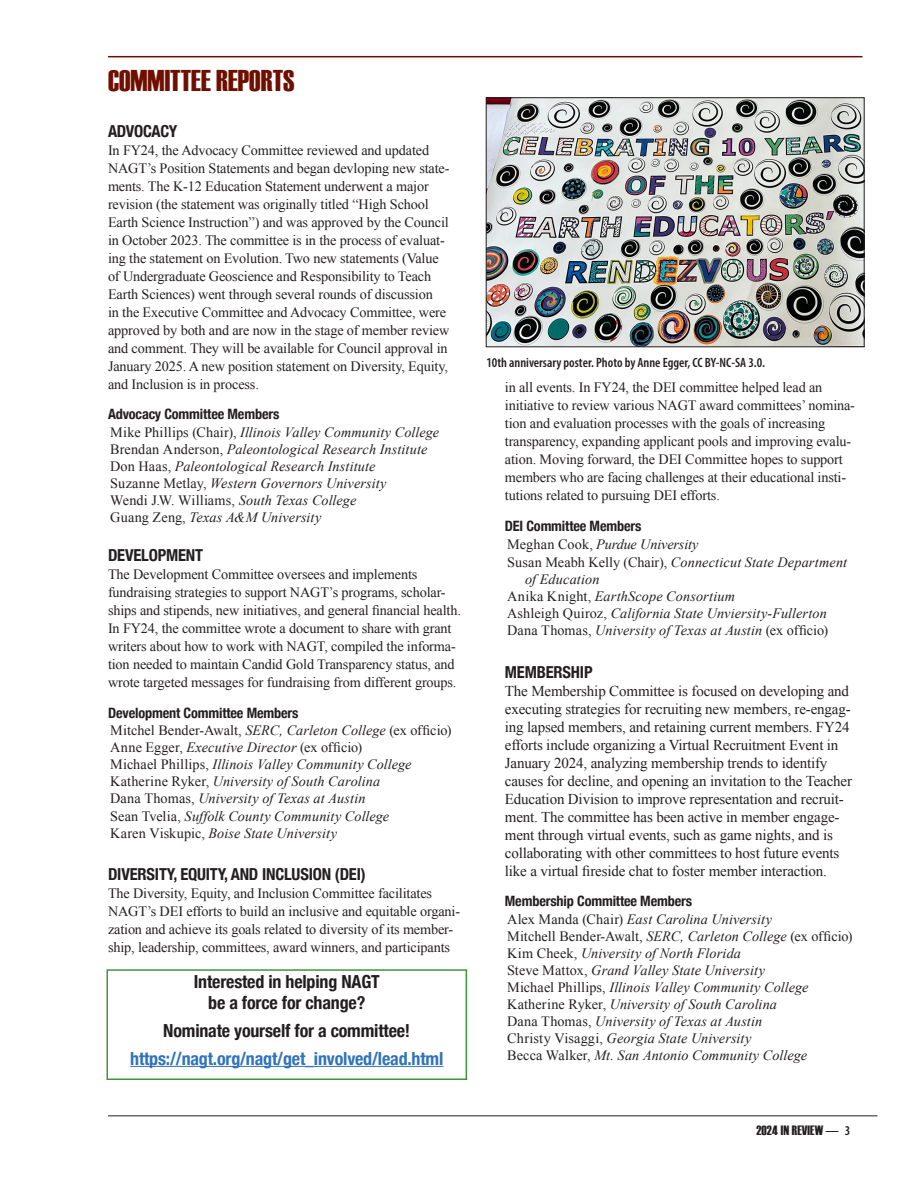
<style>
.page{position:relative;width:918px;height:1188px;background:#fff}
.page>*{position:absolute;margin:0;border:0;box-sizing:border-box;transform-origin:0 0}
.FeatureHeadCaps{font:30px "Haettenschweiler";color:#6f0f00}
.Body1{font:700 condensed 18px/21px "Helvetica Neue";letter-spacing:-.01em;color:#231f20;text-align:center}
.Body1-2{font:700 condensed 18px "Helvetica Neue";letter-spacing:-.01em;color:#3073ba}
.PD_PROGRAMMING{font:700 condensed 16.5px "Helvetica Neue";letter-spacing:-.01em;color:#231f20}
.Body1-3{font:15px/18px "Times New Roman";letter-spacing:-.01em;color:#231f20}
.Body1-4{font:14.25px/18px "Times New Roman";letter-spacing:-.01em;color:#231f20}
.Bullet_Points_Tighter{font:italic 14.25px/17.1px "Times New Roman";letter-spacing:.005em;color:#231f20}
.Bullet_Points_Tighter-2{font:14.25px "Times New Roman";color:#231f20}
.Committee_Heads__etc{font:700 condensed 14.25px "Helvetica Neue";letter-spacing:-.01em;color:#231f20}
.t1{font:600 condensed 13.5px "Myriad Pro";color:#231f20}
.t2{font:13.5px "Haettenschweiler";letter-spacing:.01em;color:#231f20}
.s1{font-style:normal}
.s2{font-style:italic}
.s3{font-family:"Myriad Pro";font-weight:600;font-stretch:condensed}
</style>
<div class="page">
<hr style="left:108px;top:56px;width:754px;height:1px;background:#6f0f00">
<img style="left:488px;top:100px;width:374px;height:245px">
<div style="left:486px;top:98px;width:378px;height:249px;border:1px solid #231f20"></div>
<hr style="left:130px;top:1066px;width:313px;height:1px;background:#3073ba">
<div style="left:106px;top:969px;width:361px;height:111px;border:2px solid #3f9537"></div>
<hr style="left:108px;top:1115px;width:770px;height:1px;background:#231f20">
<p class="FeatureHeadCaps" style="left:108px;top:60px;width:188px">COMMITTEE REPORTS</p>
<p class="PD_PROGRAMMING" style="left:108px;top:117px;width:71px">ADVOCACY</p>
<p class="Body1-4" style="left:108px;top:141px;width:343px">In FY24, the Advocacy Committee reviewed and updated NAGT’s Position Statements and began devloping new state&shy;ments. The K-12 Education Statement underwent a major revision (the statement was originally titled “High School Earth Science Instruction”) and was approved by the Council in October 2023. The committee is in the process of evaluat&shy;ing the statement on Evolution. Two new statements (Value of Undergraduate Geoscience and Responsibility to Teach Earth Sciences) went through several rounds of discussion<br>in the Executive Committee and Advocacy Committee, were approved by both and are now in the stage of member review and comment. They will be available for Council approval in January 2025. A new position statement on Diversity, Equity, and Inclusion is in process.</p>
<p class="Committee_Heads__etc" style="left:108px;top:403px;width:173px">Advocacy Committee Members</p>
<p class="Bullet_Points_Tighter" style="left:110px;top:423px;width:330px"><span class="s1">Mike Phillips (Chair),</span> Illinois Valley Community College</p>
<p class="Bullet_Points_Tighter" style="left:110px;top:440px;width:319px"><span class="s1">Brendan Anderson,</span> Paleontological Research Institute</p>
<p class="Bullet_Points_Tighter" style="left:110px;top:457px;width:267px"><span class="s1">Don Haas,</span> Paleontological Research Institute</p>
<p class="Bullet_Points_Tighter" style="left:110px;top:474px;width:278px"><span class="s1">Suzanne Metlay,</span> Western Governors University</p>
<p class="Bullet_Points_Tighter-2" style="left:110px;top:491px;width:248px">Wendi J.W. Williams, <span class="s2">South Texas College</span></p>
<p class="Bullet_Points_Tighter" style="left:110px;top:508px;width:213px"><span class="s1">Guang Zeng,</span> Texas A&amp;M University</p>
<p class="PD_PROGRAMMING" style="left:108px;top:542px;width:97px">DEVELOPMENT</p>
<p class="Body1-4" style="left:108px;top:565px;width:355px">The Development Committee oversees and implements fundraising strategies to support NAGT’s programs, scholar&shy;ships and stipends, new initiatives, and general financial health.<br>In FY24, the committee wrote a document to share with grant writers about how to work with NAGT, compiled the informa&shy;tion needed to maintain Candid Gold Transparency status, and wrote targeted messages for fundraising from different groups.</p>
<p class="Committee_Heads__etc" style="left:108px;top:701px;width:192px">Development Committee Members</p>
<p class="Bullet_Points_Tighter-2" style="left:110px;top:721px;width:343px">Mitchel Bender-Awalt, <span class="s2">SERC, Carleton College</span> (ex officio)</p>
<p class="Bullet_Points_Tighter-2" style="left:110px;top:738px;width:254px">Anne Egger, <span class="s2">Executive Director</span> (ex officio)</p>
<p class="Bullet_Points_Tighter" style="left:110px;top:756px;width:303px"><span class="s1">Michael Phillips,</span> Illinois Valley Community College</p>
<p class="Bullet_Points_Tighter" style="left:110px;top:773px;width:271px"><span class="s1">Katherine Ryker,</span> University of South Carolina</p>
<p class="Bullet_Points_Tighter" style="left:110px;top:790px;width:257px"><span class="s1">Dana Thomas,</span> University of Texas at Austin</p>
<p class="Bullet_Points_Tighter" style="left:110px;top:807px;width:281px"><span class="s1">Sean Tvelia,</span> Suffolk County Community College</p>
<p class="Bullet_Points_Tighter" style="left:110px;top:824px;width:228px"><span class="s1">Karen Viskupic,</span> Boise State University</p>
<p class="PD_PROGRAMMING" style="left:108px;top:861px;width:259px">DIVERSITY, EQUITY, AND INCLUSION (DEI)</p>
<p class="Body1-4" style="left:108px;top:884px;width:354px">The Diversity, Equity, and Inclusion Committee facilitates NAGT’s DEI efforts to build an inclusive and equitable organi&shy;zation and achieve its goals related to diversity of its member&shy;ship, leadership, committees, award winners, and participants</p>
<p class="Body1" style="left:194px;top:970px;width:188px">Interested in helping NAGT be a force for change?</p>
<p class="Body1" style="left:163px;top:1019px;width:249px">Nominate yourself for a committee!</p>
<p class="Body1-2" style="left:130px;top:1043px;width:315px">https://nagt.org/nagt/get_involved/lead.html</p>
<p class="t1" style="left:486px;top:354px;width:280px">10th anniversary poster. Photo by Anne Egger, CC BY-NC-SA 3.0.</p>
<p class="Body1-4" style="left:505px;top:378px;width:352px">in all events. In FY24, the DEI committee helped lead an initiative to review various NAGT award committees’ nomina&shy;tion and evaluation processes with the goals of increasing transparency, expanding applicant pools and improving evalu&shy;ation. Moving forward, the DEI Committee hopes to support members who are facing challenges at their educational insti&shy;tutions related to pursuing DEI efforts.</p>
<p class="Committee_Heads__etc" style="left:505px;top:514px;width:138px">DEI Committee Members</p>
<p class="Bullet_Points_Tighter" style="left:507px;top:535px;width:193px"><span class="s1">Meghan Cook,</span> Purdue University</p>
<p class="Bullet_Points_Tighter" style="left:525px;top:553px;width:324px;text-indent:-18px"><span class="s1">Susan Meabh Kelly (Chair),</span> Connecticut State Department of Education</p>
<p class="Bullet_Points_Tighter" style="left:507px;top:587px;width:229px"><span class="s1">Anika Knight,</span> EarthScope Consortium</p>
<p class="Bullet_Points_Tighter" style="left:507px;top:604px;width:321px"><span class="s1">Ashleigh Quiroz,</span> California State Unviersity-Fullerton</p>
<p class="Bullet_Points_Tighter" style="left:507px;top:622px;width:323px"><span class="s1">Dana Thomas,</span> University of Texas at Austin <span class="s1">(ex officio)</span></p>
<p class="PD_PROGRAMMING" style="left:505px;top:658px;width:89px">MEMBERSHIP</p>
<p class="Body1-3" style="left:505px;top:682px;width:349px">The Membership Committee is focused on developing and executing strategies for recruiting new members, re-engag&shy;ing lapsed members, and retaining current members. FY24 efforts include organizing a Virtual Recruitment Event in January 2024, analyzing membership trends to identify causes for decline, and opening an invitation to the Teacher Education Division to improve representation and recruit&shy;ment. The committee has been active in member engage&shy;ment through virtual events, such as game nights, and is collaborating with other committees to host future events like a virtual fireside chat to foster member interaction.</p>
<p class="Committee_Heads__etc" style="left:505px;top:889px;width:189px">Membership Committee Members</p>
<p class="Bullet_Points_Tighter" style="left:507px;top:910px;width:266px"><span class="s1">Alex Manda (Chair)</span> East Carolina University</p>
<p class="Bullet_Points_Tighter-2" style="left:507px;top:926px;width:347px">Mitchell Bender-Awalt, <span class="s2">SERC, Carleton College</span> (ex officio)</p>
<p class="Bullet_Points_Tighter" style="left:507px;top:944px;width:235px"><span class="s1">Kim Cheek,</span> University of North Florida</p>
<p class="Bullet_Points_Tighter" style="left:507px;top:961px;width:259px"><span class="s1">Steve Mattox,</span> Grand Valley State University</p>
<p class="Bullet_Points_Tighter" style="left:507px;top:978px;width:303px"><span class="s1">Michael Phillips,</span> Illinois Valley Community College</p>
<p class="Bullet_Points_Tighter" style="left:507px;top:995px;width:271px"><span class="s1">Katherine Ryker,</span> University of South Carolina</p>
<p class="Bullet_Points_Tighter" style="left:507px;top:1012px;width:257px"><span class="s1">Dana Thomas,</span> University of Texas at Austin</p>
<p class="Bullet_Points_Tighter" style="left:507px;top:1030px;width:246px"><span class="s1">Christy Visaggi,</span> Georgia State University</p>
<p class="Bullet_Points_Tighter" style="left:507px;top:1047px;width:302px"><span class="s1">Becca Walker,</span> Mt. San Antonio Community College</p>
<p class="t2" style="left:757px;top:1121px;width:95px">2024 IN REVIEW <span class="s3">— 3</span></p>
</div>
